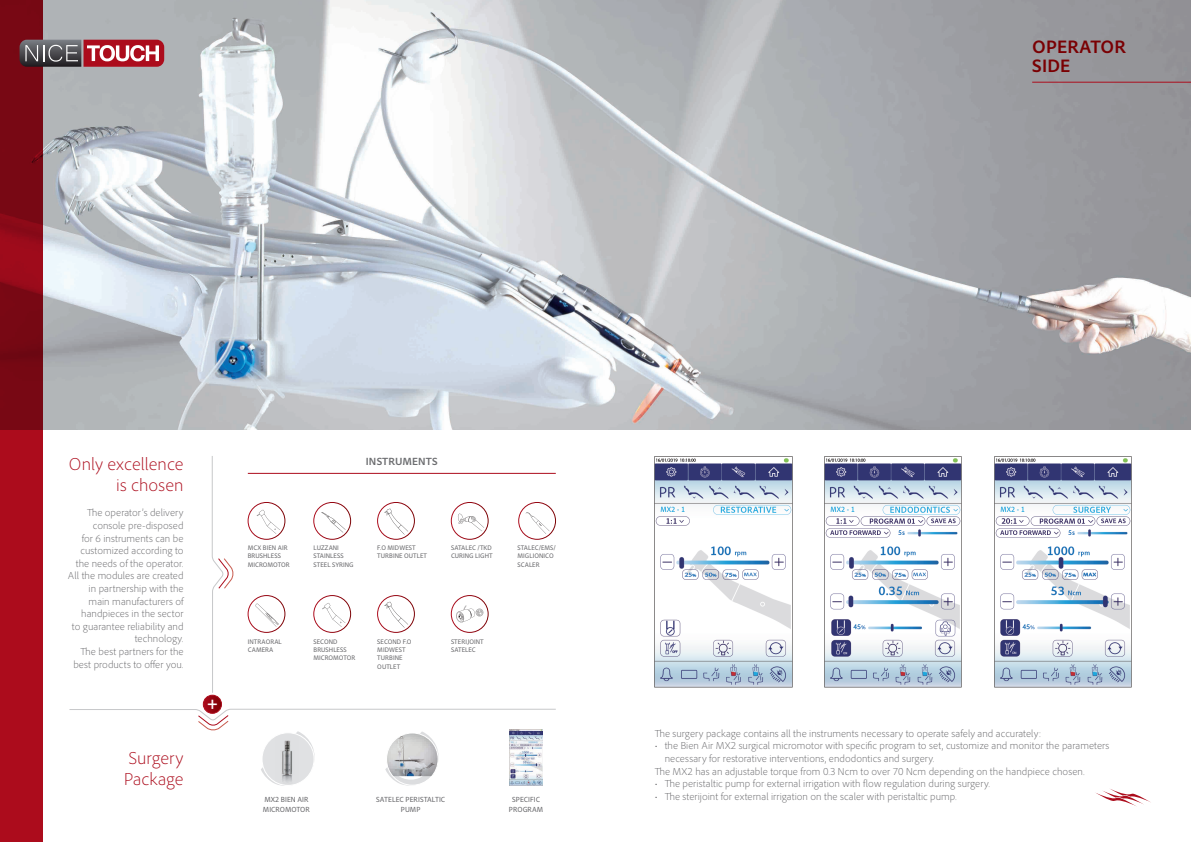
<style>
.page{position:relative;width:1191px;height:842px;background:#fff}
.page>*{position:absolute;margin:0;border:0;box-sizing:border-box;transform-origin:0 0}
.t1{font:700 19px/19px "Adobe Clean";letter-spacing:.005em;color:#7a0003}
.t2{font:300 18px "Adobe Clean";color:#ac0c1c}
.t3{font:700 18px "Adobe Clean";color:#fff}
.t4{font:700 11px "Adobe Clean";letter-spacing:.005em;color:#6c6d70}
.t5{font:300 10.5px/12.6px "Adobe Clean";color:#636366;text-align:right}
.t6{font:semi-condensed 7.9px/9.4px "Adobe Clean";letter-spacing:.005em;color:#636366;text-align:center}
.t7{font:semi-condensed 7px/8.4px "Adobe Clean";letter-spacing:.005em;color:#636366}
</style>
<div class="page">
<img style="left:43px;top:0;width:1148px;height:429px">
<svg style="left:0;top:0;width:43px;height:842px;background:#940a18"></svg>
<svg style="left:20px;top:40px;width:144px;height:27px;background:#98575f"></svg>
<img style="left:654px;top:457px;width:138px;height:230px">
<img style="left:824px;top:457px;width:138px;height:230px">
<img style="left:994px;top:457px;width:137px;height:230px">
<hr style="left:1032px;top:82px;width:159px;height:1px;background:#ac0c1c">
<svg style="left:1095px;top:789px;width:56px;height:17px"></svg>
<svg style="left:211px;top:456px;width:23px;height:237px"></svg>
<svg style="left:69px;top:708px;width:487px;height:78px"></svg>
<svg style="left:203px;top:695px;width:18px;height:18px"></svg>
<div style="left:203px;top:695px;width:19px;height:18px;border:1px solid #ac0c1c;border-radius:50%"></div>
<hr style="left:248px;top:473px;width:308px;height:1px;background:#ac0c1c">
<div style="left:377px;top:502px;width:38px;height:37px;border:1px solid #fff;border-radius:50%"></div>
<svg style="left:384px;top:508px;width:28px;height:29px"></svg>
<div style="left:313px;top:502px;width:38px;height:37px;border:1px solid #fff;border-radius:50%"></div>
<svg style="left:321px;top:512px;width:27px;height:25px"></svg>
<div style="left:248px;top:502px;width:37px;height:37px;border:1px solid #fff;border-radius:50%"></div>
<svg style="left:257px;top:510px;width:26px;height:27px"></svg>
<div style="left:518px;top:502px;width:38px;height:37px;border:1px solid #fff;border-radius:50%"></div>
<svg style="left:525px;top:512px;width:28px;height:25px"></svg>
<div style="left:248px;top:595px;width:37px;height:38px;border:1px solid #fff;border-radius:50%"></div>
<svg style="left:255px;top:604px;width:27px;height:26px"></svg>
<div style="left:451px;top:502px;width:37px;height:37px;border:1px solid #fff;border-radius:50%"></div>
<svg style="left:458px;top:514px;width:28px;height:20px"></svg>
<div style="left:313px;top:595px;width:38px;height:38px;border:1px solid #fff;border-radius:50%"></div>
<svg style="left:322px;top:603px;width:26px;height:27px"></svg>
<div style="left:377px;top:595px;width:38px;height:38px;border:1px solid #fff;border-radius:50%"></div>
<svg style="left:384px;top:602px;width:28px;height:28px"></svg>
<div style="left:451px;top:595px;width:37px;height:38px;border:1px solid #fff;border-radius:50%"></div>
<svg style="left:456px;top:605px;width:27px;height:17px"></svg>
<img style="left:509px;top:729px;width:34px;height:57px">
<p class="t1" style="left:1032px;top:37px;width:95px">OPERATOR<br>SIDE</p>
<p class="t2" style="left:69px;top:453px;width:116px">Only excellence</p>
<p class="t2" style="left:116px;top:474px;width:69px">is chosen</p>
<p class="t5" style="left:68px;top:506px;width:117px">The operator’s delivery console pre-disposed<br>for 6 instruments can be customized according to the needs of the operator.<br>All the modules are created in partnership with the main manufacturers of handpieces in the sector<br>to guarantee reliability and technology.</p>
<p class="t5" style="left:73px;top:645px;width:112px">The best partners for the best products to offer you.</p>
<p class="t2" style="left:129px;top:747px;width:56px">Surgery</p>
<p class="t2" style="left:124px;top:768px;width:61px">Package</p>
<p class="t3" style="left:207px;top:692px;width:12px">+</p>
<p class="t4" style="left:366px;top:454px;width:73px">INSTRUMENTS</p>
<p class="t7" style="left:248px;top:543px;width:43px">MCX BIEN AIR<br>BRUSHLESS<br>MICROMOTOR</p>
<p class="t7" style="left:313px;top:543px;width:32px">LUZZANI<br>STAINLESS</p>
<p class="t7" style="left:313px;top:560px;width:42px">STEEL SYRING</p>
<p class="t7" style="left:377px;top:543px;width:51px">F.O MIDWEST<br>TURBINE OUTLET</p>
<p class="t7" style="left:451px;top:543px;width:43px">SATALEC /TKD<br>CURING LIGHT</p>
<p class="t7" style="left:517px;top:543px;width:40px">STALEC/EMS/<br>MIGLIONICO<br>SCALER</p>
<p class="t7" style="left:248px;top:637px;width:36px">INTRAORAL<br>CAMERA</p>
<p class="t7" style="left:313px;top:637px;width:43px">SECOND<br>BRUSHLESS<br>MICROMOTOR</p>
<p class="t7" style="left:377px;top:637px;width:36px">SECOND F.O<br>MIDWEST<br>TURBINE</p>
<p class="t7" style="left:377px;top:662px;width:25px">OUTLET</p>
<p class="t7" style="left:451px;top:637px;width:34px">STERIJOINT</p>
<p class="t7" style="left:451px;top:645px;width:26px">SATELEC</p>
<p class="t6" style="left:263px;top:795px;width:49px;text-align:left">MX2 BIEN AIR<br>MICROMOTOR</p>
<p class="t6" style="left:376px;top:795px;width:71px">SATELEC PERISTALTIC<br>PUMP</p>
<p class="t6" style="left:509px;top:795px;width:36px">SPECIFIC<br>PROGRAM</p>
<p class="t5" style="left:654px;top:727px;width:388px">The surgery package contains all the instruments necessary to operate safely and accurately:</p>
<p class="t5" style="left:664px;top:739px;width:446px;text-align:left;text-indent:-10px">• the Bien Air MX2 surgical micromotor with specific program to set, customize and monitor the parameters necessary for restorative interventions, endodontics and surgery.</p>
<p class="t5" style="left:654px;top:765px;width:431px">The MX2 has an adjustable torque from 0.3 Ncm to over 70 Ncm depending on the handpiece chosen.</p>
<p class="t5" style="left:654px;top:778px;width:337px">• The peristaltic pump for external irrigation with flow regulation during surgery.</p>
<p class="t5" style="left:654px;top:790px;width:304px">• The sterijoint for external irrigation on the scaler with peristaltic pump.</p>
</div>
